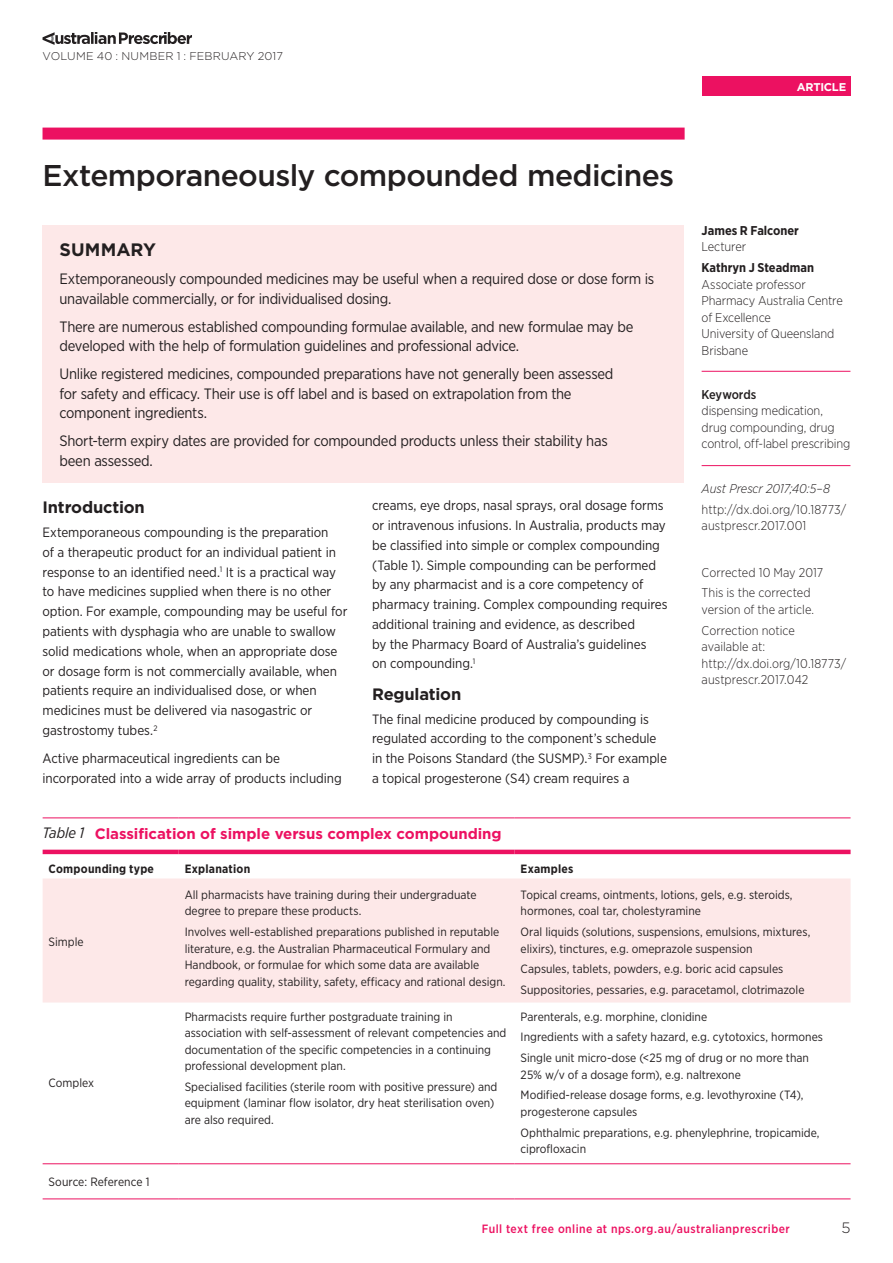
<style>
.page{position:relative;width:893px;height:1263px;background:#fff}
.page>*{position:absolute;margin:0;border:0;box-sizing:border-box;transform-origin:0 0}
.Primary_Heading{font:500 30px "Gotham";letter-spacing:-.02em;color:#231f20}
.Summary_Header{font:700 18px "Gotham";color:#231f20}
.Subheading_Level_1{font:700 16.5px "Gotham";letter-spacing:-.01em;color:#231f20}
.Summary_Text{font:15px/19.5px "Gotham Narrow";letter-spacing:-.02em;color:#231f20}
.Table_Fig_Header{font:700 15px "Gotham";letter-spacing:-.005em;color:#ec1161}
.Page_number{font:300 15px "Gotham";color:#231f20}
.Body_Text{font:13.5px/19.8px "Gotham Narrow";letter-spacing:-.005em;color:#231f20}
.DOI_Citation{font:300 12.75px/16.5px "Gotham Narrow";color:#231f20}
.Author_Credentials{font:300 12.75px/16.5px "Gotham Narrow";letter-spacing:-.01em;color:#231f20}
.Keywords_Text{font:300 12.75px/16.5px "Gotham Narrow";letter-spacing:-.01em;color:#231f20}
.Author_s_Name{font:700 12.75px "Gotham Narrow";color:#231f20}
.Citation{font:italic 300 12.75px "Gotham Narrow";letter-spacing:-.005em;color:#231f20}
.Keywords_Header{font:500 12.75px "Gotham Narrow";letter-spacing:-.01em;color:#231f20}
.Table_Fig_Text{font:12px/16.5px "Gotham Narrow";color:#231f20}
.URL{font:500 12px "Gotham Narrow";letter-spacing:.035em;color:#ec1161}
.Table_Fig_Column_Hea{font:700 12px "Gotham Narrow";letter-spacing:.02em;color:#231f20}
.Table_Fig_Legend__SD{font:12px "Gotham Narrow";color:#231f20}
.t1{font:300 11.25px "Gotham";letter-spacing:.015em;color:#231f20}
.t2{font:700 11.25px "Gotham";letter-spacing:-.02em;color:#fff}
.s1{font-family:"Gotham Narrow";font-weight:400;font-style:italic;color:#231f20}
</style>
<div class="page">
<svg style="left:43px;top:32px;width:149px;height:13px"></svg>
<div style="left:702px;top:77px;width:148px;height:19px;background:#ec1161"></div>
<div style="left:43px;top:128px;width:642px;height:12px;background:#ec1161"></div>
<div style="left:43px;top:225px;width:641px;height:258px;background:#fde8e8"></div>
<hr style="left:702px;top:371px;width:148px;height:1px;background:#ec1161">
<hr style="left:702px;top:465px;width:148px;height:1px;background:#ec1161">
<div style="left:43px;top:878px;width:808px;height:124px;background:#fde8e8"></div>
<hr style="left:43px;top:817px;width:136px;height:1px;background:#ec1161">
<hr style="left:179px;top:817px;width:336px;height:1px;background:#ec1161">
<hr style="left:515px;top:817px;width:336px;height:1px;background:#ec1161">
<hr style="left:43px;top:850px;width:136px;height:4px;background:#ec1161">
<hr style="left:179px;top:850px;width:336px;height:4px;background:#ec1161">
<hr style="left:515px;top:850px;width:336px;height:4px;background:#ec1161">
<hr style="left:43px;top:1163px;width:136px;height:1px;background:#ec1161">
<hr style="left:179px;top:1163px;width:336px;height:1px;background:#ec1161">
<hr style="left:515px;top:1163px;width:336px;height:1px;background:#ec1161">
<hr style="left:43px;top:1198px;width:136px;height:1px;background:#ec1161">
<hr style="left:179px;top:1198px;width:336px;height:1px;background:#ec1161">
<hr style="left:515px;top:1198px;width:336px;height:1px;background:#ec1161">
<p class="t1" style="left:43px;top:48px;width:242px">VOLUME 40 : NUMBER 1 : FEBRUARY 2017</p>
<p class="t2" style="left:797px;top:79px;width:51px">ARTICLE</p>
<p class="Primary_Heading" style="left:43px;top:155px;width:633px">Extemporaneously compounded medicines</p>
<p class="Summary_Header" style="left:60px;top:238px;width:98px">SUMMARY</p>
<p class="Summary_Text" style="left:60px;top:269px;width:596px">Extemporaneously compounded medicines may be useful when a required dose or dose form is unavailable commercially, or for individualised dosing.</p>
<p class="Summary_Text" style="left:60px;top:316px;width:575px">There are numerous established compounding formulae available, and new formulae may be developed with the help of formulation guidelines and professional advice.</p>
<p class="Summary_Text" style="left:60px;top:364px;width:555px">Unlike registered medicines, compounded preparations have not generally been assessed for safety and efficacy. Their use is off label and is based on extrapolation from the component ingredients.</p>
<p class="Summary_Text" style="left:60px;top:431px;width:550px">Short-term expiry dates are provided for compounded products unless their stability has been assessed.</p>
<p class="Body_Text" style="left:372px;top:495px;width:297px">creams, eye drops, nasal sprays, oral dosage forms or intravenous infusions. In Australia, products may be classified into simple or complex compounding (Table 1). Simple compounding can be performed by any pharmacist and is a core competency of pharmacy training. Complex compounding requires additional training and evidence, as described<br>by the Pharmacy Board of Australia’s guidelines<br>on compounding.<sup>1</sup></p>
<p class="Subheading_Level_1" style="left:372px;top:683px;width:91px">Regulation</p>
<p class="Body_Text" style="left:372px;top:709px;width:296px">The final medicine produced by compounding is regulated according to the component’s schedule in the Poisons Standard (the SUSMP).<sup>3</sup> For example a topical progesterone (S4) cream requires a</p>
<p class="Subheading_Level_1" style="left:43px;top:496px;width:104px">Introduction</p>
<p class="Body_Text" style="left:43px;top:522px;width:306px">Extemporaneous compounding is the preparation<br>of a therapeutic product for an individual patient in response to an identified need.<sup>1</sup> It is a practical way to have medicines supplied when there is no other option. For example, compounding may be useful for patients with dysphagia who are unable to swallow solid medications whole, when an appropriate dose or dosage form is not commercially available, when patients require an individualised dose, or when medicines must be delivered via nasogastric or gastrostomy tubes.<sup>2</sup></p>
<p class="Body_Text" style="left:43px;top:748px;width:301px">Active pharmaceutical ingredients can be incorporated into a wide array of products including</p>
<p class="Table_Fig_Header" style="left:43px;top:824px;width:461px"><span class="s1">Table 1</span> Classification of simple versus complex compounding</p>
<p class="Table_Fig_Column_Hea" style="left:49px;top:861px;width:107px">Compounding type</p>
<p class="Table_Fig_Column_Hea" style="left:185px;top:861px;width:67px">Explanation</p>
<p class="Table_Fig_Column_Hea" style="left:521px;top:861px;width:54px">Examples</p>
<p class="Author_s_Name" style="left:702px;top:222px;width:99px">James R Falconer</p>
<p class="Author_Credentials" style="left:702px;top:238px;width:46px">Lecturer</p>
<p class="Author_s_Name" style="left:702px;top:259px;width:114px">Kathryn J Steadman</p>
<p class="Author_Credentials" style="left:702px;top:276px;width:143px">Associate professor<br>Pharmacy Australia Centre of Excellence<br>University of Queensland<br>Brisbane</p>
<p class="Keywords_Header" style="left:702px;top:386px;width:56px">Keywords</p>
<p class="Keywords_Text" style="left:702px;top:402px;width:150px">dispensing medication, drug compounding, drug control, off-label prescribing</p>
<p class="Citation" style="left:702px;top:481px;width:130px">Aust Prescr 2017;40:5–8</p>
<p class="DOI_Citation" style="left:702px;top:501px;width:146px">http://dx.doi.org/10.18773/ austprescr.2017.001</p>
<p class="DOI_Citation" style="left:702px;top:564px;width:123px">Corrected 10 May 2017</p>
<p class="DOI_Citation" style="left:702px;top:584px;width:114px">This is the corrected version of the article.</p>
<p class="DOI_Citation" style="left:702px;top:622px;width:146px">Correction notice<br>available at: http://dx.doi.org/10.18773/ austprescr.2017.042</p>
<p class="Table_Fig_Text" style="left:49px;top:934px;width:36px">Simple</p>
<p class="Table_Fig_Text" style="left:49px;top:1074px;width:47px">Complex</p>
<p class="Table_Fig_Legend__SD" style="left:49px;top:1174px;width:102px">Source: Reference 1</p>
<p class="Table_Fig_Text" style="left:185px;top:886px;width:293px">All pharmacists have training during their undergraduate degree to prepare these products.</p>
<p class="Table_Fig_Text" style="left:185px;top:923px;width:322px">Involves well-established preparations published in reputable literature, e.g. the Australian Pharmaceutical Formulary and Handbook, or formulae for which some data are available regarding quality, stability, safety, efficacy and rational design.</p>
<p class="Table_Fig_Text" style="left:185px;top:1008px;width:323px">Pharmacists require further postgraduate training in association with self-assessment of relevant competencies and documentation of the specific competencies in a continuing professional development plan.</p>
<p class="Table_Fig_Text" style="left:185px;top:1078px;width:314px">Specialised facilities (sterile room with positive pressure) and equipment (laminar flow isolator, dry heat sterilisation oven) are also required.</p>
<p class="Table_Fig_Text" style="left:521px;top:886px;width:273px">Topical creams, ointments, lotions, gels, e.g. steroids, hormones, coal tar, cholestyramine</p>
<p class="Table_Fig_Text" style="left:521px;top:923px;width:291px">Oral liquids (solutions, suspensions, emulsions, mixtures, elixirs), tinctures, e.g. omeprazole suspension</p>
<p class="Table_Fig_Text" style="left:521px;top:960px;width:264px">Capsules, tablets, powders, e.g. boric acid capsules</p>
<p class="Table_Fig_Text" style="left:521px;top:981px;width:285px">Suppositories, pessaries, e.g. paracetamol, clotrimazole</p>
<p class="Table_Fig_Text" style="left:521px;top:1008px;width:188px">Parenterals, e.g. morphine, clonidine</p>
<p class="Table_Fig_Text" style="left:521px;top:1029px;width:304px">Ingredients with a safety hazard, e.g. cytotoxics, hormones</p>
<p class="Table_Fig_Text" style="left:521px;top:1049px;width:290px">Single unit micro-dose (&lt;25 mg of drug or no more than<br>25% w/v of a dosage form), e.g. naltrexone</p>
<p class="Table_Fig_Text" style="left:521px;top:1087px;width:284px">Modified-release dosage forms, e.g. levothyroxine (T4), progesterone capsules</p>
<p class="Table_Fig_Text" style="left:521px;top:1124px;width:300px">Ophthalmic preparations, e.g. phenylephrine, tropicamide, ciprofloxacin</p>
<p class="URL" style="left:482px;top:1221px;width:309px">Full text free online at nps.org.au/australianprescriber</p>
<p class="Page_number" style="left:841px;top:1218px;width:11px">5</p>
</div>
